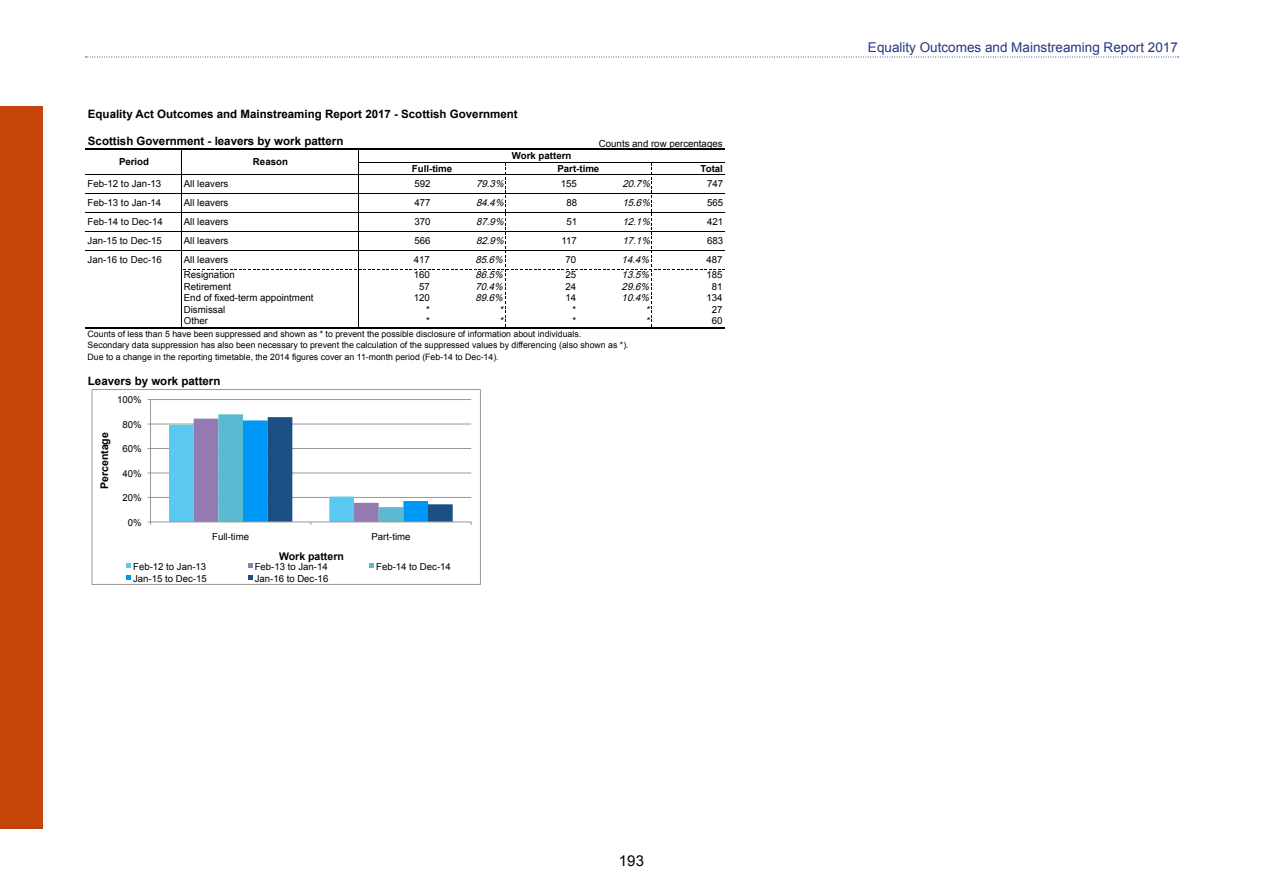
<style>
.page{position:relative;width:1263px;height:893px;background:#fff}
.page>*{position:absolute;margin:0;border:0;box-sizing:border-box;transform-origin:0 0}
.t1{font:15px "Arial";color:#000}
.t2{font:13.5px "Arial";color:#283583}
.t3{font:700 11.55px "Arial";color:#000}
.t4{font:700 10.5px "Arial";color:#000}
.t5{font:9.75px "Arial";color:#000}
.t6{font:italic 9.75px "Arial";color:#000}
.t7{font:700 9.75px "Arial";color:#000}
.t8{font:9.6px "Arial";color:#000}
.t9{font:8.7px/11.6px "Arial";color:#000}
</style>
<div class="page">
<svg style="left:85px;top:57px;width:1093px;height:1px"></svg>
<div style="left:0;top:106px;width:43px;height:723px;background:#c54409"></div>
<hr style="left:182px;top:150px;width:1px;height:177px;background:#000">
<hr style="left:358px;top:150px;width:1px;height:177px;background:#000">
<hr style="left:86px;top:148px;width:639px;height:2px;background:#000">
<hr style="left:359px;top:162px;width:366px;height:1px;background:#000">
<hr style="left:86px;top:174px;width:639px;height:1px;background:#000">
<hr style="left:86px;top:193px;width:639px;height:1px;background:#000">
<hr style="left:86px;top:212px;width:639px;height:1px;background:#000">
<hr style="left:86px;top:231px;width:639px;height:1px;background:#000">
<hr style="left:86px;top:250px;width:639px;height:1px;background:#000">
<svg style="left:184px;top:163px;width:541px;height:164px"></svg>
<hr style="left:86px;top:327px;width:639px;height:1px;background:#000">
<hr style="left:151px;top:497px;width:320px;height:1px;background:#989898">
<hr style="left:151px;top:473px;width:320px;height:1px;background:#989898">
<hr style="left:151px;top:448px;width:320px;height:1px;background:#989898">
<hr style="left:151px;top:424px;width:320px;height:1px;background:#989898">
<hr style="left:151px;top:399px;width:320px;height:1px;background:#989898">
<hr style="left:150px;top:400px;width:1px;height:122px;background:#989898">
<hr style="left:151px;top:522px;width:320px;height:1px;background:#989898">
<svg style="left:169px;top:414px;width:284px;height:111px"></svg>
<svg style="left:126px;top:563px;width:5px;height:5px"></svg>
<svg style="left:248px;top:563px;width:5px;height:5px"></svg>
<svg style="left:369px;top:563px;width:5px;height:5px"></svg>
<svg style="left:126px;top:575px;width:5px;height:5px"></svg>
<svg style="left:248px;top:575px;width:5px;height:5px"></svg>
<div style="left:92px;top:389px;width:389px;height:196px;border:1px solid #989898"></div>
<h3 class="t3" style="left:88px;top:106px;width:431px">Equality Act Outcomes and Mainstreaming Report 2017 - Scottish Government</h3>
<h3 class="t3" style="left:88px;top:133px;width:257px">Scottish Government - leavers by work pattern</h3>
<p class="t5" style="left:599px;top:137px;width:125px">Counts and row percentages</p>
<p class="t7" style="left:119px;top:155px;width:32px">Period</p>
<p class="t7" style="left:253px;top:155px;width:36px">Reason</p>
<p class="t7" style="left:512px;top:149px;width:61px">Work pattern</p>
<p class="t7" style="left:412px;top:162px;width:42px">Full-time</p>
<p class="t7" style="left:557px;top:162px;width:43px">Part-time</p>
<p class="t7" style="left:700px;top:162px;width:24px">Total</p>
<p class="t5" style="left:88px;top:177px;width:75px">Feb-12 to Jan-13</p>
<p class="t5" style="left:184px;top:177px;width:46px">All leavers</p>
<p class="t5" style="left:415px;top:177px;width:18px">592</p>
<p class="t6" style="left:476px;top:177px;width:32px">79.3%</p>
<p class="t5" style="left:561px;top:177px;width:18px">155</p>
<p class="t6" style="left:622px;top:177px;width:32px">20.7%</p>
<p class="t5" style="left:707px;top:177px;width:18px">747</p>
<p class="t5" style="left:88px;top:196px;width:75px">Feb-13 to Jan-14</p>
<p class="t5" style="left:184px;top:196px;width:46px">All leavers</p>
<p class="t5" style="left:415px;top:196px;width:18px">477</p>
<p class="t6" style="left:476px;top:196px;width:32px">84.4%</p>
<p class="t5" style="left:566px;top:196px;width:12px">88</p>
<p class="t6" style="left:622px;top:196px;width:32px">15.6%</p>
<p class="t5" style="left:707px;top:196px;width:18px">565</p>
<p class="t5" style="left:88px;top:215px;width:77px">Feb-14 to Dec-14</p>
<p class="t5" style="left:184px;top:215px;width:46px">All leavers</p>
<p class="t5" style="left:415px;top:215px;width:18px">370</p>
<p class="t6" style="left:476px;top:215px;width:32px">87.9%</p>
<p class="t5" style="left:566px;top:215px;width:12px">51</p>
<p class="t6" style="left:622px;top:215px;width:32px">12.1%</p>
<p class="t5" style="left:707px;top:215px;width:18px">421</p>
<p class="t5" style="left:88px;top:234px;width:76px">Jan-15 to Dec-15</p>
<p class="t5" style="left:184px;top:234px;width:46px">All leavers</p>
<p class="t5" style="left:415px;top:234px;width:18px">566</p>
<p class="t6" style="left:476px;top:234px;width:32px">82.9%</p>
<p class="t5" style="left:561px;top:234px;width:17px">117</p>
<p class="t6" style="left:622px;top:234px;width:32px">17.1%</p>
<p class="t5" style="left:707px;top:234px;width:18px">683</p>
<p class="t5" style="left:88px;top:253px;width:76px">Jan-16 to Dec-16</p>
<p class="t5" style="left:184px;top:253px;width:46px">All leavers</p>
<p class="t5" style="left:414px;top:253px;width:18px">417</p>
<p class="t6" style="left:475px;top:253px;width:32px">85.6%</p>
<p class="t5" style="left:565px;top:253px;width:12px">70</p>
<p class="t6" style="left:622px;top:253px;width:32px">14.4%</p>
<p class="t5" style="left:706px;top:253px;width:18px">487</p>
<p class="t5" style="left:184px;top:268px;width:53px">Resignation</p>
<p class="t5" style="left:414px;top:268px;width:18px">160</p>
<p class="t6" style="left:475px;top:268px;width:32px">86.5%</p>
<p class="t5" style="left:565px;top:268px;width:12px">25</p>
<p class="t6" style="left:622px;top:268px;width:32px">13.5%</p>
<p class="t5" style="left:706px;top:268px;width:18px">185</p>
<p class="t5" style="left:184px;top:280px;width:49px">Retirement</p>
<p class="t5" style="left:419px;top:280px;width:12px">57</p>
<p class="t6" style="left:475px;top:280px;width:32px">70.4%</p>
<p class="t5" style="left:565px;top:280px;width:12px">24</p>
<p class="t6" style="left:622px;top:280px;width:32px">29.6%</p>
<p class="t5" style="left:712px;top:280px;width:12px">81</p>
<p class="t5" style="left:184px;top:291px;width:131px">End of fixed-term appointment</p>
<p class="t5" style="left:414px;top:291px;width:18px">120</p>
<p class="t6" style="left:475px;top:291px;width:32px">89.6%</p>
<p class="t5" style="left:565px;top:291px;width:12px">14</p>
<p class="t6" style="left:622px;top:291px;width:32px">10.4%</p>
<p class="t5" style="left:706px;top:291px;width:18px">134</p>
<p class="t5" style="left:184px;top:303px;width:43px">Dismissal</p>
<p class="t5" style="left:426px;top:303px;width:5px">*</p>
<p class="t6" style="left:499px;top:303px;width:8px">*</p>
<p class="t5" style="left:572px;top:303px;width:5px">*</p>
<p class="t6" style="left:645px;top:303px;width:8px">*</p>
<p class="t5" style="left:712px;top:303px;width:12px">27</p>
<p class="t5" style="left:184px;top:314px;width:26px">Other</p>
<p class="t5" style="left:426px;top:314px;width:5px">*</p>
<p class="t6" style="left:499px;top:314px;width:8px">*</p>
<p class="t5" style="left:572px;top:314px;width:5px">*</p>
<p class="t6" style="left:645px;top:314px;width:8px">*</p>
<p class="t5" style="left:712px;top:314px;width:12px">60</p>
<p class="t9" style="left:88px;top:328px;width:542px">Counts of less than 5 have been suppressed and shown as * to prevent the possible disclosure of information about individuals.<br>Secondary data suppression has also been necessary to prevent the calculation of the suppressed values by differencing (also shown as *).<br>Due to a change in the reporting timetable, the 2014 figures cover an 11-month period (Feb-14 to Dec-14).</p>
<h3 class="t3" style="left:88px;top:373px;width:134px">Leavers by work pattern</h3>
<p class="t8" style="left:117px;top:394px;width:26px">100%</p>
<p class="t4" style="left:97px;top:489px;width:58px;rotate:-90deg">Percentage</p>
<p class="t8" style="left:123px;top:418px;width:21px">80%</p>
<p class="t8" style="left:123px;top:443px;width:21px">60%</p>
<p class="t8" style="left:123px;top:467px;width:21px">40%</p>
<p class="t8" style="left:123px;top:492px;width:21px">20%</p>
<p class="t8" style="left:128px;top:516px;width:15px">0%</p>
<p class="t8" style="left:212px;top:530px;width:38px">Full-time</p>
<p class="t8" style="left:372px;top:530px;width:40px">Part-time</p>
<p class="t4" style="left:279px;top:549px;width:66px">Work pattern</p>
<p class="t8" style="left:133px;top:560px;width:75px">Feb-12 to Jan-13</p>
<p class="t8" style="left:255px;top:560px;width:75px">Feb-13 to Jan-14</p>
<p class="t8" style="left:376px;top:560px;width:76px">Feb-14 to Dec-14</p>
<p class="t8" style="left:133px;top:572px;width:75px">Jan-15 to Dec-15</p>
<p class="t8" style="left:255px;top:572px;width:75px">Jan-16 to Dec-16</p>
<h1 class="t1" style="left:619px;top:850px;width:27px">193</h1>
<h2 class="t2" style="left:868px;top:39px;width:311px">Equality Outcomes and Mainstreaming Report 2017</h2>
</div>
